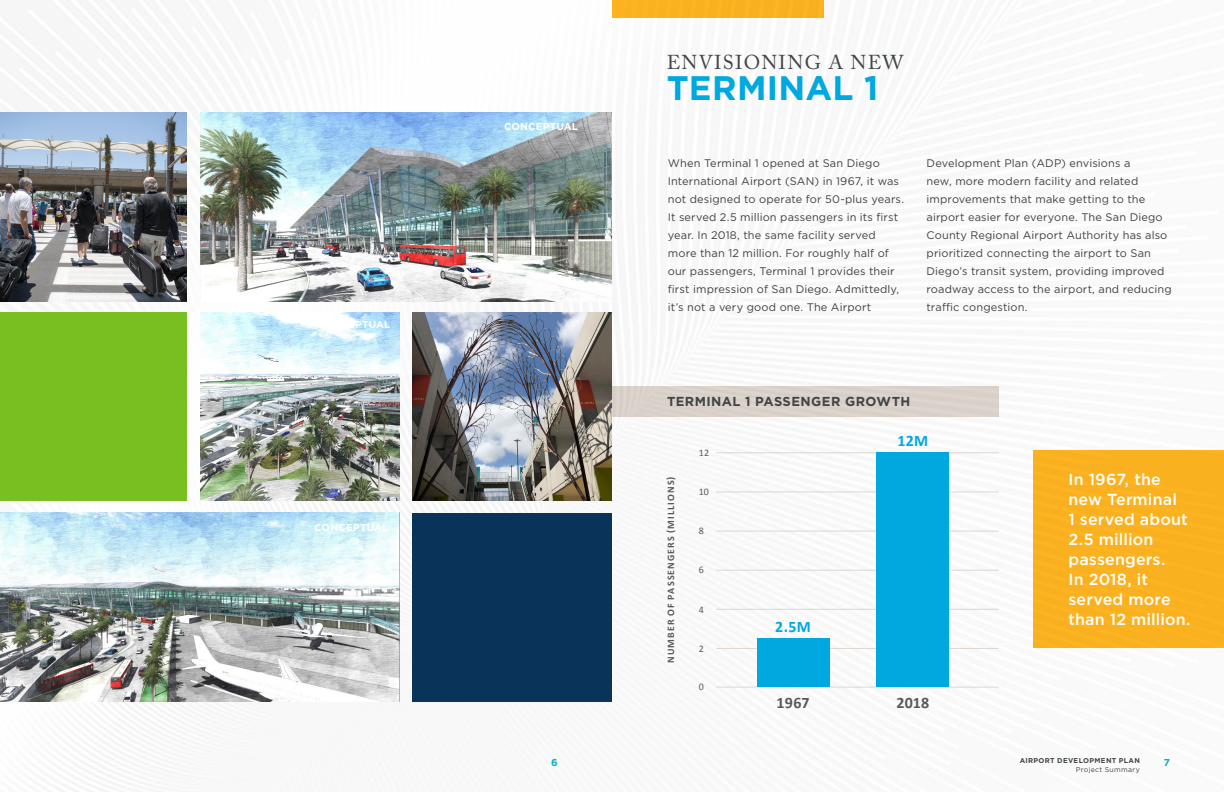
<style>
.page{position:relative;width:1224px;height:792px;background:#fff}
.page>*{position:absolute;margin:0;border:0;box-sizing:border-box;transform-origin:0 0}
.t1{font:700 34px "Gotham";letter-spacing:.01em;color:#00a8e0}
.t2{font:20px "Adobe Caslon Pro";letter-spacing:.065em;color:#404545}
.Paragraph_Style_3{font:500 16px/20px "Gotham";letter-spacing:.01em;color:#fff}
.Content{font:700 16px "Calibri";letter-spacing:.01em;color:#595959}
.Content-2{font:700 16px "Calibri";color:#00a8e0}
.Content-3{font:700 13px "Gotham";letter-spacing:.03em;color:#404545}
.Main_Body{font:11px/18px "Gotham";letter-spacing:.01em;color:#414143}
.t3{font:700 10px "Gotham";letter-spacing:.02em;color:#fff}
.Content-4{font:700 10px "Calibri";letter-spacing:.105em;color:#595959}
.Content-5{font:10px "Calibri";color:#595959}
.t4{font:700 10px "Gotham";color:#06b0ca}
.t5{font:700 7px "Gotham";letter-spacing:.045em;color:#404545}
.t6{font:7px "Gotham";letter-spacing:.045em;color:#404545}
</style>
<div class="page">
<img style="left:0;top:0;width:1034px;height:792px">
<div style="left:1034px;top:450px;width:190px;height:198px;background:#ffb521"></div>
<hr style="left:716px;top:687px;width:283px;height:1px;background:#ded6cf">
<hr style="left:716px;top:452px;width:283px;height:1px;background:#ded6cf">
<hr style="left:716px;top:648px;width:283px;height:1px;background:#ded6cf">
<hr style="left:716px;top:609px;width:283px;height:1px;background:#ded6cf">
<hr style="left:716px;top:570px;width:283px;height:1px;background:#ded6cf">
<hr style="left:716px;top:531px;width:283px;height:1px;background:#ded6cf">
<hr style="left:716px;top:491px;width:283px;height:1px;background:#ded6cf">
<div style="left:612px;top:386px;width:387px;height:31px;background:#ded6cf"></div>
<div style="left:877px;top:452px;width:72px;height:235px;background:#00a8e0"></div>
<div style="left:757px;top:638px;width:72px;height:49px;background:#00a8e0"></div>
<img style="left:0;top:112px;width:187px;height:189px">
<div style="left:412px;top:513px;width:200px;height:189px;background:#0a3359"></div>
<div style="left:0;top:312px;width:187px;height:189px;background:#78bf21"></div>
<img style="left:201px;top:312px;width:199px;height:189px">
<img style="left:412px;top:312px;width:199px;height:189px">
<img style="left:201px;top:112px;width:410px;height:189px">
<img style="left:0;top:513px;width:400px;height:189px">
<div style="left:612px;top:0;width:212px;height:18px;background:#ffb521"></div>
<p class="t3" style="left:316px;top:318px;width:76px">CONCEPTUAL</p>
<p class="t3" style="left:314px;top:521px;width:76px">CONCEPTUAL</p>
<p class="t2" style="left:667px;top:51px;width:238px">ENVISIONING A NEW</p>
<p class="t3" style="left:504px;top:120px;width:76px">CONCEPTUAL</p>
<p class="t1" style="left:667px;top:65px;width:213px">TERMINAL 1</p>
<p class="Main_Body" style="left:668px;top:154px;width:238px">When Terminal 1 opened at San Diego International Airport (SAN) in 1967, it was not designed to operate for 50-plus years.<br>It served 2.5 million passengers in its first year. In 2018, the same facility served more than 12 million. For roughly half of our passengers, Terminal 1 provides their first impression of San Diego. Admittedly, it’s not a very good one. The Airport</p>
<p class="Main_Body" style="left:927px;top:154px;width:247px">Development Plan (ADP) envisions a<br>new, more modern facility and related improvements that make getting to the airport easier for everyone. The San Diego County Regional Airport Authority has also prioritized connecting the airport to San Diego’s transit system, providing improved roadway access to the airport, and reducing traffic congestion.</p>
<p class="Content-3" style="left:667px;top:393px;width:245px">TERMINAL 1 PASSENGER GROWTH</p>
<p class="Content-4" style="left:665px;top:663px;width:187px;rotate:-90deg">NUMBER OF PASSENGERS (MILLIONS)</p>
<p class="Content-5" style="left:699px;top:446px;width:12px">12</p>
<p class="Content-5" style="left:699px;top:486px;width:12px">10</p>
<p class="Content-5" style="left:699px;top:525px;width:7px">8</p>
<p class="Content-5" style="left:699px;top:564px;width:7px">6</p>
<p class="Content-5" style="left:699px;top:603px;width:7px">4</p>
<p class="Content-5" style="left:699px;top:642px;width:7px">2</p>
<p class="Content-5" style="left:699px;top:681px;width:7px">0</p>
<p class="Content-2" style="left:775px;top:617px;width:37px">2.5M</p>
<p class="Content" style="left:777px;top:692px;width:35px">1967</p>
<p class="Content-2" style="left:898px;top:431px;width:32px">12M</p>
<p class="Content" style="left:896px;top:692px;width:34px">2018</p>
<p class="Paragraph_Style_3" style="left:1069px;top:469px;width:123px">In 1967, the new Terminal<br>1 served about<br>2.5 million passengers.<br>In 2018, it served more than 12 million.</p>
<p class="t5" style="left:1020px;top:756px;width:122px">AIRPORT DEVELOPMENT PLAN</p>
<p class="t6" style="left:1076px;top:765px;width:65px">Project Summary</p>
<p class="t4" style="left:551px;top:756px;width:8px">6</p>
<p class="t4" style="left:1164px;top:756px;width:8px">7</p>
</div>
